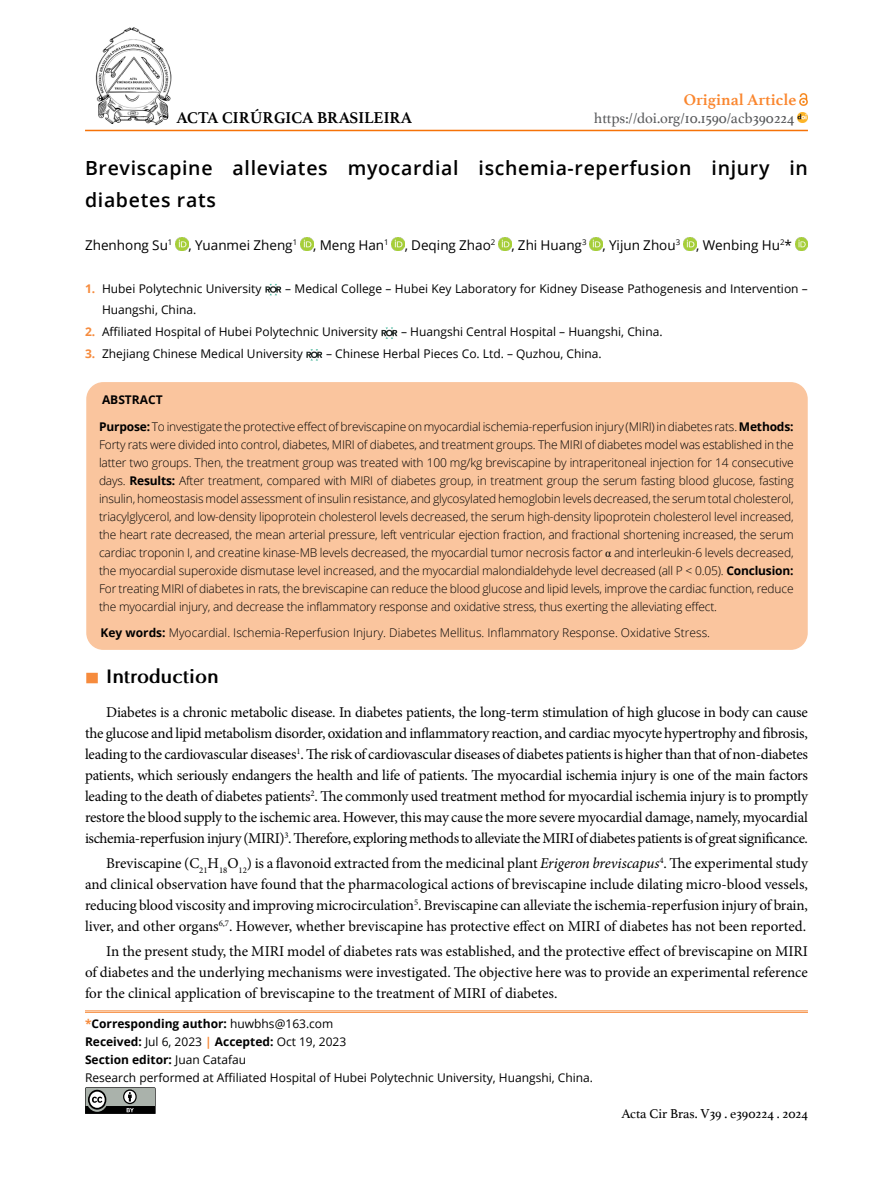
<style>
.page{position:relative;width:893px;height:1191px;background:#fff}
.page>*{position:absolute;margin:0;border:0;box-sizing:border-box;transform-origin:0 0}
.t1{font:600 19.5px/31.5px "Open Sans";letter-spacing:.035em;color:#000}
.t2{font:700 19.5px "Optima";color:#000}
.t3{font:700 16.5px "Athelas";color:#000}
.t4{font:700 16.5px "Athelas";color:#fa862e}
.t5{font:15px/21px "Minion Pro";letter-spacing:-.01em;color:#000;text-align:justify}
.t6{font:15px "Athelas";color:#58595b}
.t7{font:13.5px "Open Sans";color:#000}
.t8{font:13.5px "Athelas";color:#000}
.t9{font:300 12px/18px "Open Sans";color:#000;text-align:justify}
.t10{font:12px/18px "Open Sans";color:#000}
.t11{font:700 12px "Open Sans";color:#000}
.s1{font-weight:700;color:#f68b3d}
.s2{font-weight:700}
.s3{font-family:"Times New Roman";font-weight:400}
.s4{font-style:italic}
</style>
<div class="page">
<img style="left:95px;top:27px;width:77px;height:98px">
<hr style="left:85px;top:130px;width:723px;height:1px;background:#f67207">
<svg style="left:85px;top:1087px;width:71px;height:27px"></svg>
<svg style="left:800px;top:93px;width:8px;height:13px"></svg>
<svg style="left:797px;top:112px;width:11px;height:11px"></svg>
<svg style="left:176px;top:238px;width:12px;height:13px"></svg>
<svg style="left:300px;top:238px;width:13px;height:13px"></svg>
<svg style="left:392px;top:238px;width:13px;height:13px"></svg>
<svg style="left:499px;top:238px;width:12px;height:13px"></svg>
<svg style="left:590px;top:238px;width:12px;height:13px"></svg>
<svg style="left:683px;top:238px;width:13px;height:13px"></svg>
<svg style="left:795px;top:238px;width:13px;height:13px"></svg>
<svg style="left:265px;top:284px;width:16px;height:11px"></svg>
<svg style="left:381px;top:327px;width:16px;height:12px"></svg>
<svg style="left:306px;top:349px;width:16px;height:11px"></svg>
<div style="left:86px;top:382px;width:722px;height:268px;background:#fac59e;border-radius:17px"></div>
<div style="left:86px;top:673px;width:12px;height:10px;background:#f68b3d"></div>
<hr style="left:85px;top:1010px;width:723px;height:1px;background:#f68b3d">
<hr style="left:85px;top:1012px;width:723px;height:1px;background:#f68b3d">
<p class="t4" style="left:684px;top:86px;width:114px">Original Article</p>
<p class="t6" style="left:594px;top:106px;width:202px">https://doi.org/10.1590/acb390224</p>
<h1 class="t1" style="left:85px;top:152px;width:724px">Breviscapine alleviates myocardial ischemia-reperfusion injury in diabetes rats</h1>
<p class="t7" style="left:85px;top:235px;width:708px">Zhenhong Su<sup>1</sup> , Yuanmei Zheng<sup>1</sup> , Meng Han<sup>1</sup> , Deqing Zhao<sup>2</sup> , Zhi Huang<sup>3</sup> , Yijun Zhou<sup>3</sup> , Wenbing Hu<sup>2</sup>*</p>
<p class="t10" style="left:85px;top:279px;width:178px"><span class="s1">1.</span> Hubei Polytechnic University</p>
<p class="t10" style="left:285px;top:279px;width:524px">– Medical College – Hubei Key Laboratory for Kidney Disease Pathogenesis and Intervention –</p>
<p class="t10" style="left:102px;top:301px;width:96px">Huangshi, China.</p>
<p class="t10" style="left:85px;top:322px;width:294px"><span class="s1">2.</span> Affiliated Hospital of Hubei Polytechnic University</p>
<p class="t10" style="left:401px;top:322px;width:263px">– Huangshi Central Hospital – Huangshi, China.</p>
<p class="t10" style="left:85px;top:344px;width:219px"><span class="s1">3.</span> Zhejiang Chinese Medical University</p>
<p class="t10" style="left:326px;top:344px;width:277px">– Chinese Herbal Pieces Co. Ltd. – Quzhou, China.</p>
<p class="t11" style="left:102px;top:391px;width:62px">ABSTRACT</p>
<p class="t9" style="left:99px;top:417px;width:696px"><span class="s2">Purpose:</span> To investigate the protective effect of breviscapine on myocardial ischemia-reperfusion injury (MIRI) in diabetes rats. <span class="s2">Methods:<br></span>Forty rats were divided into control, diabetes, MIRI of diabetes, and treatment groups. The MIRI of diabetes model was established in the latter two groups. Then, the treatment group was treated with 100 mg/kg breviscapine by intraperitoneal injection for 14 consecutive days. <span class="s2">Results:</span> After treatment, compared with MIRI of diabetes group, in treatment group the serum fasting blood glucose, fasting insulin, homeostasis model assessment of insulin resistance, and glycosylated hemoglobin levels decreased, the serum total cholesterol, triacylglycerol, and low-density lipoprotein cholesterol levels decreased, the serum high-density lipoprotein cholesterol level increased, the heart rate decreased, the mean arterial pressure, left ventricular ejection fraction, and fractional shortening increased, the serum cardiac troponin I, and creatine kinase-MB levels decreased, the myocardial tumor necrosis factor <span class="s3">α</span> and interleukin-6 levels decreased, the myocardial superoxide dismutase level increased, and the myocardial malondialdehyde level decreased (all P &lt; 0.05). <span class="s2">Conclusion:<br></span>For treating MIRI of diabetes in rats, the breviscapine can reduce the blood glucose and lipid levels, improve the cardiac function, reduce the myocardial injury, and decrease the inflammatory response and oxidative stress, thus exerting the alleviating effect.</p>
<p class="t9" style="left:101px;top:623px;width:611px"><span class="s2">Key words:</span> Myocardial. Ischemia-Reperfusion Injury. Diabetes Mellitus. Inflammatory Response. Oxidative Stress.</p>
<h1 class="t2" style="left:106px;top:664px;width:114px">Introduction</h1>
<p class="t5" style="left:85px;top:701px;width:724px;text-indent:21px">Diabetes is a chronic metabolic disease. In diabetes patients, the long-term stimulation of high glucose in body can cause the glucose and lipid metabolism disorder, oxidation and inflammatory reaction, and cardiac myocyte hypertrophy and fibrosis, leading to the cardiovascular diseases<sup>1</sup>. The risk of cardiovascular diseases of diabetes patients is higher than that of non-diabetes patients, which seriously endangers the health and life of patients. The myocardial ischemia injury is one of the main factors leading to the death of diabetes patients<sup>2</sup>. The commonly used treatment method for myocardial ischemia injury is to promptly restore the blood supply to the ischemic area. However, this may cause the more severe myocardial damage, namely, myocardial ischemia-reperfusion injury (MIRI)<sup>3</sup>. Therefore, exploring methods to alleviate the MIRI of diabetes patients is of great significance.</p>
<p class="t5" style="left:85px;top:852px;width:724px;text-indent:21px">Breviscapine (C<sub>21</sub>H<sub>18</sub>O<sub>12</sub>) is a flavonoid extracted from the medicinal plant <span class="s4">Erigeron breviscapus</span><sup>4</sup>. The experimental study and clinical observation have found that the pharmacological actions of breviscapine include dilating micro-blood vessels, reducing blood viscosity and improving microcirculation<sup>5</sup>. Breviscapine can alleviate the ischemia-reperfusion injury of brain, liver, and other organs<sup>6,7</sup>. However, whether breviscapine has protective effect on MIRI of diabetes has not been reported.</p>
<p class="t5" style="left:85px;top:941px;width:724px;text-indent:21px">In the present study, the MIRI model of diabetes rats was established, and the protective effect of breviscapine on MIRI of diabetes and the underlying mechanisms were investigated. The objective here was to provide an experimental reference for the clinical application of breviscapine to the treatment of MIRI of diabetes.</p>
<p class="t10" style="left:85px;top:1014px;width:510px"><span class="s1">*</span><span class="s2">Corresponding author:</span> huwbhs@163.com<br><span class="s2">Received:</span> Jul 6, 2023 <span class="s1">|</span> <span class="s2">Accepted:</span> Oct 19, 2023<br><span class="s2">Section editor:</span> Juan Catafau<br>Research performed at Affiliated Hospital of Hubei Polytechnic University, Huangshi, China.</p>
<p class="t3" style="left:176px;top:104px;width:237px">ACTA CIRÚRGICA BRASILEIRA</p>
<p class="t8" style="left:621px;top:1102px;width:188px">Acta Cir Bras. V39 . e390224 . 2024</p>
</div>
